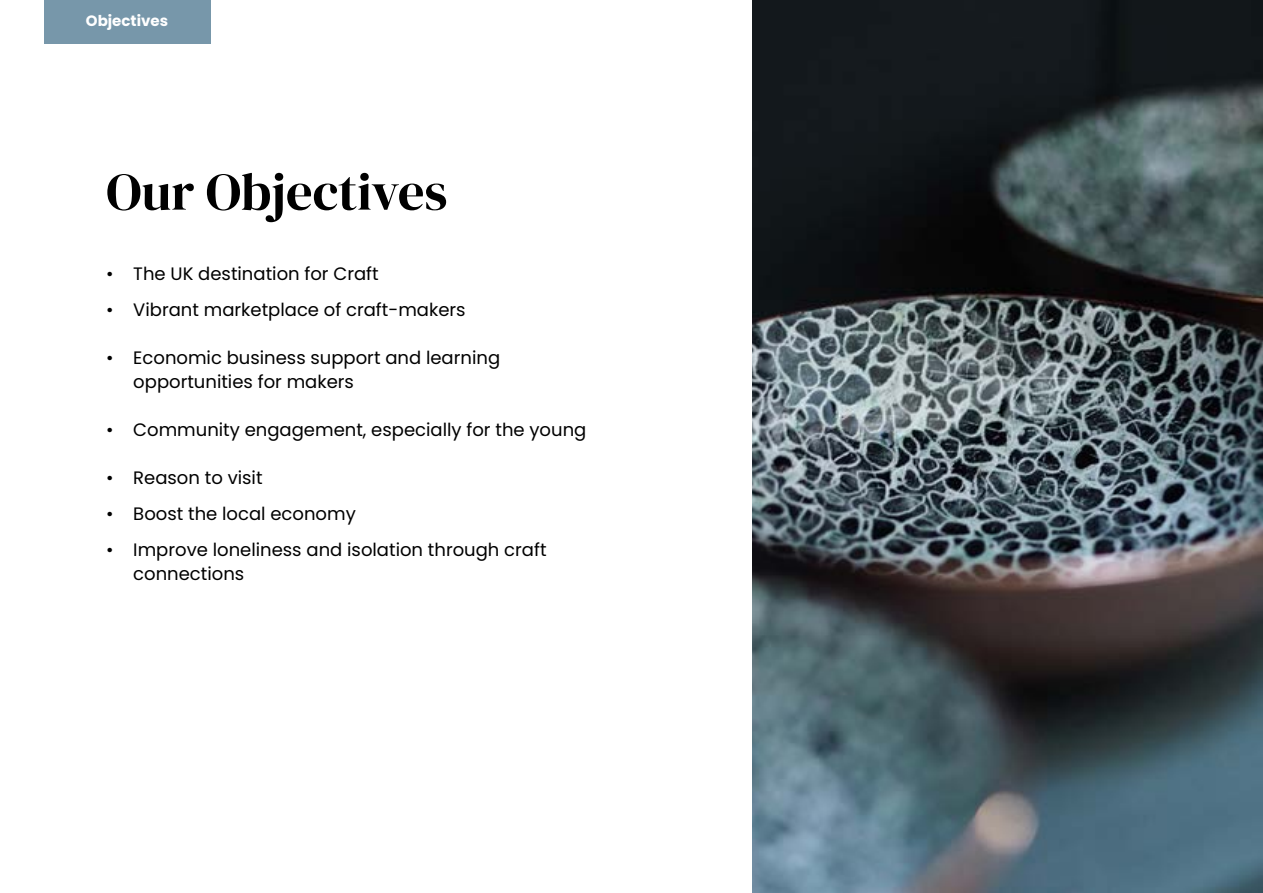
<style>
.page{position:relative;width:1263px;height:893px;background:#fff}
.page>*{position:absolute;margin:0;border:0;box-sizing:border-box;transform-origin:0 0}
.t1{font:52.5px "DM Serif Display";color:#000}
.t2{font:18px/24px "Poppins";color:#000}
.t3{font:700 15px "Poppins";color:#fff}
</style>
<div class="page">
<img style="left:753px;top:0;width:510px;height:893px">
<div style="left:44px;top:0;width:166px;height:44px;background:#7797aa"></div>
<p class="t3" style="left:86px;top:12px;width:84px">Objectives</p>
<h1 class="t1" style="left:106px;top:161px;width:343px">Our Objectives</h1>
<p class="t2" style="left:106px;top:262px;width:274px">• The UK destination for Craft</p>
<p class="t2" style="left:106px;top:298px;width:361px">• Vibrant marketplace of craft-makers</p>
<p class="t2" style="left:133px;top:346px;width:368px;text-indent:-27px">• Economic business support and learning opportunities for makers</p>
<p class="t2" style="left:106px;top:418px;width:482px">• Community engagement, especially for the young</p>
<p class="t2" style="left:106px;top:466px;width:158px">• Reason to visit</p>
<p class="t2" style="left:106px;top:502px;width:251px">• Boost the local economy</p>
<p class="t2" style="left:133px;top:538px;width:415px;text-indent:-27px">• Improve loneliness and isolation through craft connections</p>
</div>
